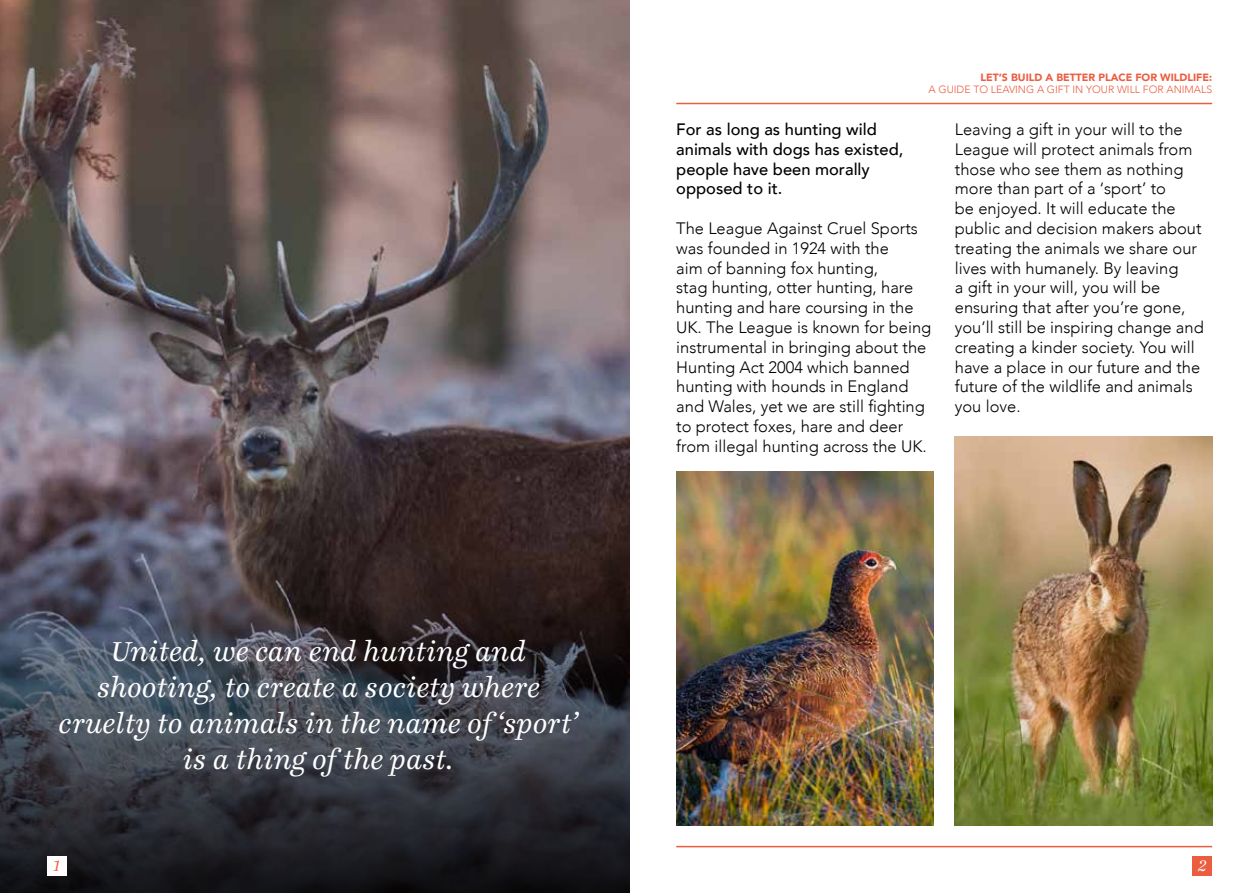
<style>
.page{position:relative;width:1259px;height:893px;background:#fff}
.page>*{position:absolute;margin:0;border:0;box-sizing:border-box;transform-origin:0 0}
.t1{font:italic 30px/36px "Ingeborg";color:#fff;text-align:center}
.t2{font:300 16.5px/19.8px "Avenir";color:#000}
.t3{font:500 16.5px/19.8px "Avenir";color:#000}
.t4{font:italic 16.5px "Ingeborg";color:#eb5d40}
.t5{font:italic 16.5px "Ingeborg";color:#fff}
.t6{font:300 10.5px "Avenir";color:#eb5d40}
.t7{font:900 10.5px "Avenir";color:#eb5d40}
</style>
<div class="page">
<img style="left:0;top:0;width:629px;height:480px">
<svg style="left:0;top:480px;width:629px;height:413px;background:#37353c"></svg>
<hr style="left:676px;top:103px;width:536px;height:1px;background:#eb5d40">
<img style="left:955px;top:437px;width:257px;height:389px">
<hr style="left:676px;top:846px;width:536px;height:1px;background:#eb5d40">
<div style="left:1192px;top:856px;width:20px;height:19px;background:#eb5d40"></div>
<img style="left:676px;top:472px;width:257px;height:354px">
<div style="left:47px;top:856px;width:20px;height:19px;background:#fff"></div>
<p class="t7" style="left:980px;top:68px;width:233px">LET’S BUILD A BETTER PLACE FOR WILDLIFE:</p>
<p class="t6" style="left:928px;top:83px;width:285px">A GUIDE TO LEAVING A GIFT IN YOUR WILL FOR ANIMALS</p>
<h1 class="t1" style="left:59px;top:633px;width:521px">United, we can end hunting and shooting, to create a society where cruelty to animals in the name of ‘sport’ is a thing of the past.</h1>
<p class="t3" style="left:676px;top:118px;width:229px">For as long as hunting wild animals with dogs has existed, people have been morally opposed to it.</p>
<p class="t2" style="left:676px;top:218px;width:256px">The League Against Cruel Sports was founded in 1924 with the<br>aim of banning fox hunting,<br>stag hunting, otter hunting, hare hunting and hare coursing in the<br>UK. The League is known for being instrumental in bringing about the<br>Hunting Act 2004 which banned hunting with hounds in England and Wales, yet we are still fighting to protect foxes, hare and deer from illegal hunting across the UK.</p>
<p class="t2" style="left:955px;top:119px;width:250px">Leaving a gift in your will to the<br>League will protect animals from those who see them as nothing more than part of a ‘sport’ to<br>be enjoyed. It will educate the public and decision makers about treating the animals we share our lives with humanely. By leaving<br>a gift in your will, you will be ensuring that after you’re gone, you’ll still be inspiring change and creating a kinder society. You will have a place in our future and the future of the wildlife and animals you love.</p>
<p class="t4" style="left:53px;top:856px;width:8px">1</p>
<p class="t5" style="left:1198px;top:856px;width:10px">2</p>
</div>
